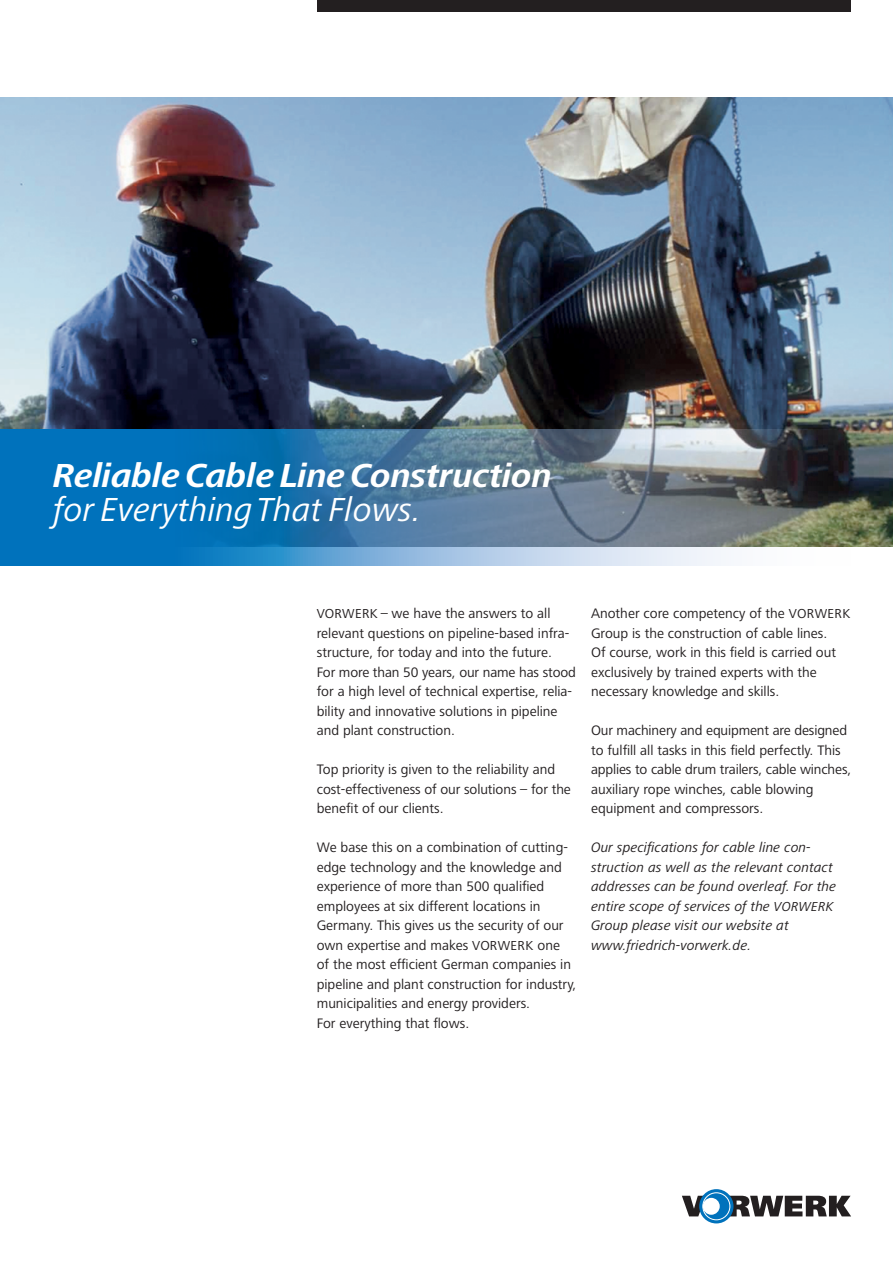
<style>
.page{position:relative;width:893px;height:1263px;background:#fff}
.page>*{position:absolute;margin:0;border:0;box-sizing:border-box;transform-origin:0 0}
.t1{font:italic 700 34.5px "Frutiger Next LT";letter-spacing:-.005em;color:#fff}
.t2{font:italic 34.5px "Frutiger Next LT";color:#fff}
.t3{font:14.25px/19.5px "Frutiger Next LT";color:#231f20}
.t4{font:italic 14.25px/19.5px "Frutiger Next LT";color:#231f20}
.s1{font-size:13.5px}
</style>
<div class="page">
<img style="left:0;top:98px;width:893px;height:448px">
<div style="left:0;top:429px;width:173px;height:137px;background:#0072bc"></div>
<img style="left:173px;top:429px;width:677px;height:137px">
<svg style="left:682px;top:1196px;width:20px;height:20px"></svg>
<svg style="left:699px;top:1189px;width:34px;height:34px"></svg>
<svg style="left:703px;top:1193px;width:27px;height:27px"></svg>
<div style="left:702px;top:1192px;width:28px;height:28px;border:1px solid #fff;border-radius:50%"></div>
<div style="left:703px;top:1198px;width:17px;height:17px;background:#fff;border-radius:50%"></div>
<svg style="left:729px;top:1196px;width:122px;height:20px"></svg>
<div style="left:317px;top:0;width:533px;height:12px;background:#231f20"></div>
<h1 class="t1" style="left:53px;top:456px;width:500px">Reliable Cable Line Construction</h1>
<h1 class="t2" style="left:53px;top:491px;width:370px">for Everything That Flows.</h1>
<p class="t3" style="left:317px;top:604px;width:261px"><span class="s1">VORWERK</span> – we have the answers to all relevant questions on pipeline-based infra&shy;structure, for today and into the future.<br>For more than 50 years, our name has stood for a high level of technical expertise, relia&shy;bility and innovative solutions in pipeline and plant construction.</p>
<p class="t3" style="left:317px;top:760px;width:256px">Top priority is given to the reliability and cost-effectiveness of our solutions – for the benefit of our clients.</p>
<p class="t3" style="left:317px;top:838px;width:261px">We base this on a combination of cutting&shy;edge technology and the knowledge and experience of more than 500 qualified employees at six different locations in Germany. This gives us the security of our own expertise and makes <span class="s1">VORWERK</span> one<br>of the most efficient German companies in pipeline and plant construction for industry, municipalities and energy providers.<br>For everything that flows.</p>
<p class="t3" style="left:591px;top:604px;width:261px">Another core competency of the <span class="s1">VORWERK </span>Group is the construction of cable lines.<br>Of course, work in this field is carried out exclusively by trained experts with the necessary knowledge and skills.</p>
<p class="t3" style="left:591px;top:721px;width:262px">Our machinery and equipment are designed to fulfill all tasks in this field perfectly. This applies to cable drum trailers, cable winches, auxiliary rope winches, cable blowing equipment and compressors.</p>
<p class="t4" style="left:591px;top:838px;width:247px">Our specifications for cable line con&shy;struction as well as the relevant contact addresses can be found overleaf. For the entire scope of services of the <span class="s1">VORWERK </span>Group please visit our website at www.friedrich-vorwerk.de.</p>
</div>
